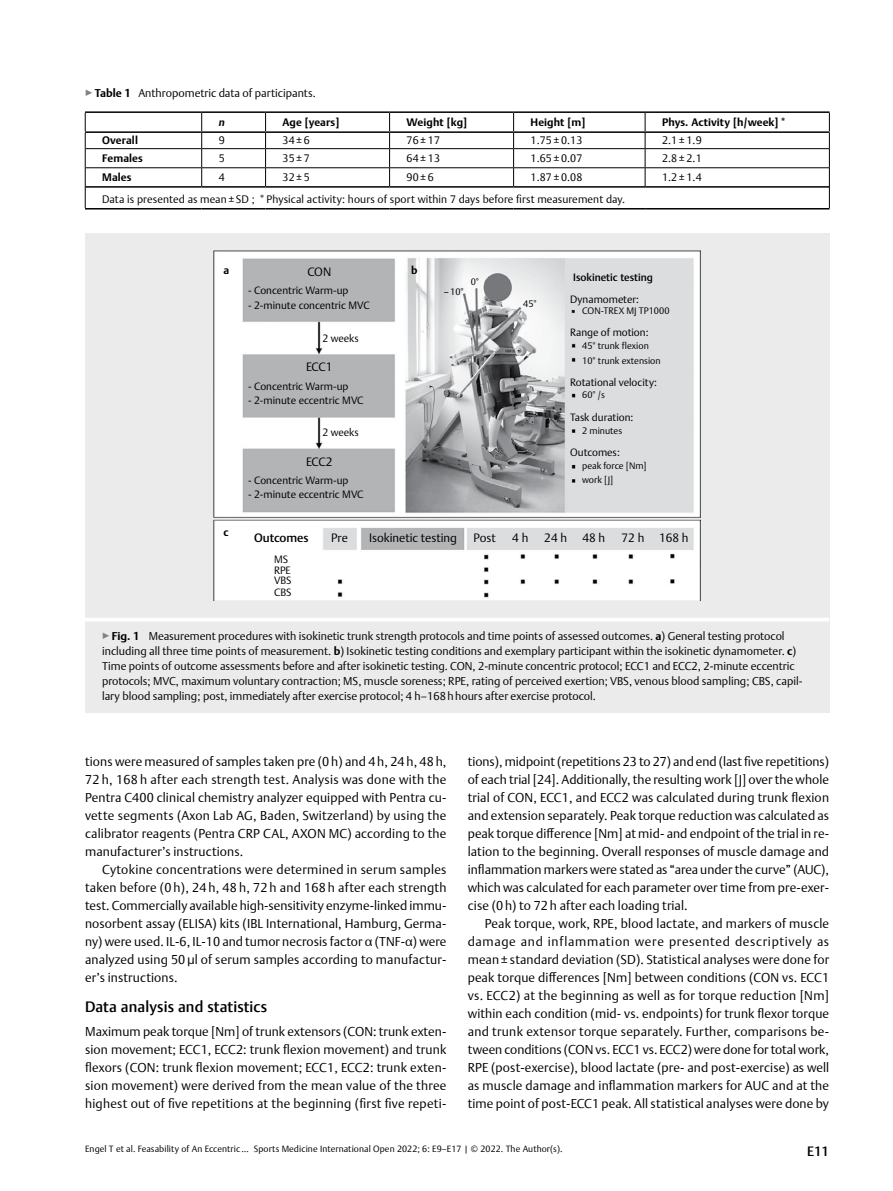
<style>
.page{position:relative;width:893px;height:1191px;background:#fff}
.page>*{position:absolute;margin:0;border:0;box-sizing:border-box;transform-origin:0 0}
.t1{font:500 15px "Thieme Argo 2011";letter-spacing:.01em;color:#000}
.t2{font:500 13.5px "Thieme Argo 2011";color:#000}
.t3{font:300 12.75px/18px "Thieme Argo 2011";letter-spacing:.01em;color:#000;text-align:justify}
.t4{font:300 12px "Thieme Argo 2011";color:#000}
.t5{font:500 12px "Thieme Argo 2011";color:#000}
.t6{font:300 11.25px/15px "Thieme Argo 2011";color:#000}
.t7{font:300 10.8px "Thieme Argo 2011";letter-spacing:.01em;color:#000}
.t8{font:700 10.8px "Thieme Argo 2011";letter-spacing:.01em;color:#000}
.t9{font:italic 700 10.8px "Thieme Argo 2011";color:#000}
.t10{font:300 10.5px "Thieme Argo 2011";color:#000}
.t11{font:500 10.5px "Thieme Argo 2011";color:#000}
.t12{font:300 9.3px/13.8px "Thieme Argo 2011";color:#000}
.t13{font:300 9px "Thieme Argo 2011";letter-spacing:.01em;color:#000}
.s1{color:#808285}
.s2{font-weight:700}
</style>
<div class="page">
<hr style="left:85px;top:111px;width:117px;height:2px;background:#000">
<hr style="left:202px;top:111px;width:64px;height:2px;background:#000">
<hr style="left:266px;top:111px;width:124px;height:2px;background:#000">
<hr style="left:390px;top:111px;width:124px;height:2px;background:#000">
<hr style="left:514px;top:111px;width:131px;height:2px;background:#000">
<hr style="left:645px;top:111px;width:185px;height:2px;background:#000">
<hr style="left:85px;top:208px;width:117px;height:1px;background:#000">
<hr style="left:202px;top:208px;width:64px;height:1px;background:#000">
<hr style="left:266px;top:208px;width:124px;height:1px;background:#000">
<hr style="left:390px;top:208px;width:124px;height:1px;background:#000">
<hr style="left:514px;top:208px;width:131px;height:1px;background:#000">
<hr style="left:645px;top:208px;width:185px;height:1px;background:#000">
<svg style="left:85px;top:112px;width:745px;height:96px"></svg>
<div style="left:85px;top:233px;width:744px;height:385px;background:#ebebec"></div>
<img style="left:214px;top:250px;width:486px;height:351px">
<div style="left:85px;top:618px;width:744px;height:94px;background:#ebebec"></div>
<hr style="left:85px;top:618px;width:744px;height:3px;background:#fff">
<p class="t6" style="left:85px;top:86px;width:232px"><span class="s1">▶</span><span class="s2">Table 1</span> Anthropometric data of participants.</p>
<p class="t9" style="left:219px;top:115px;width:8px">n</p>
<p class="t8" style="left:283px;top:115px;width:58px">Age [years]</p>
<p class="t8" style="left:407px;top:115px;width:62px">Weight [kg]</p>
<p class="t8" style="left:531px;top:115px;width:56px">Height [m]</p>
<p class="t8" style="left:662px;top:115px;width:126px">Phys. Activity [h/week] *</p>
<p class="t8" style="left:102px;top:133px;width:37px">Overall</p>
<p class="t7" style="left:219px;top:133px;width:8px">9</p>
<p class="t7" style="left:283px;top:133px;width:29px">34±6</p>
<p class="t7" style="left:407px;top:133px;width:35px">76±17</p>
<p class="t7" style="left:531px;top:133px;width:53px">1.75 ± 0.13</p>
<p class="t7" style="left:662px;top:133px;width:41px">2.1 ± 1.9</p>
<p class="t8" style="left:102px;top:151px;width:42px">Females</p>
<p class="t7" style="left:219px;top:151px;width:8px">5</p>
<p class="t7" style="left:283px;top:151px;width:29px">35±7</p>
<p class="t7" style="left:407px;top:151px;width:35px">64±13</p>
<p class="t7" style="left:531px;top:151px;width:53px">1.65 ± 0.07</p>
<p class="t7" style="left:662px;top:151px;width:41px">2.8 ± 2.1</p>
<p class="t8" style="left:102px;top:170px;width:31px">Males</p>
<p class="t7" style="left:219px;top:170px;width:8px">4</p>
<p class="t7" style="left:283px;top:170px;width:29px">32±5</p>
<p class="t7" style="left:407px;top:170px;width:29px">90±6</p>
<p class="t7" style="left:531px;top:170px;width:53px">1.87 ± 0.08</p>
<p class="t7" style="left:662px;top:170px;width:41px">1.2 ± 1.4</p>
<p class="t7" style="left:102px;top:192px;width:524px">Data is presented as mean ± SD ; * Physical activity: hours of sport within 7 days before first measurement day.</p>
<p class="t8" style="left:223px;top:263px;width:7px">a</p>
<p class="t4" style="left:307px;top:263px;width:25px">CON</p>
<p class="t10" style="left:248px;top:283px;width:102px">- Concentric Warm-up</p>
<p class="t10" style="left:248px;top:298px;width:123px">- 2-minute concentric MVC</p>
<p class="t10" style="left:322px;top:331px;width:38px">2 weeks</p>
<p class="t4" style="left:306px;top:359px;width:28px">ECC1</p>
<p class="t10" style="left:248px;top:379px;width:102px">- Concentric Warm-up</p>
<p class="t10" style="left:248px;top:393px;width:117px">- 2-minute eccentric MVC</p>
<p class="t10" style="left:322px;top:425px;width:38px">2 weeks</p>
<p class="t4" style="left:306px;top:453px;width:28px">ECC2</p>
<p class="t10" style="left:248px;top:473px;width:102px">- Concentric Warm-up</p>
<p class="t10" style="left:248px;top:488px;width:117px">- 2-minute eccentric MVC</p>
<p class="t8" style="left:411px;top:263px;width:8px">b</p>
<p class="t12" style="left:471px;top:275px;width:10px">0°</p>
<p class="t12" style="left:444px;top:285px;width:22px">– 10°</p>
<p class="t12" style="left:523px;top:297px;width:15px">45°</p>
<p class="t11" style="left:573px;top:270px;width:81px">Isokinetic testing</p>
<p class="t10" style="left:570px;top:292px;width:70px">Dynamometer:</p>
<p class="t12" style="left:582px;top:304px;width:89px">CON-TREX MJ TP1000</p>
<p class="t10" style="left:570px;top:325px;width:80px">Range of motion:</p>
<p class="t10" style="left:570px;top:375px;width:88px">Rotational velocity:</p>
<p class="t10" style="left:570px;top:410px;width:65px">Task duration:</p>
<p class="t10" style="left:570px;top:445px;width:51px">Outcomes:</p>
<p class="t12" style="left:582px;top:339px;width:68px">45° trunk flexion</p>
<p class="t12" style="left:582px;top:353px;width:80px">10° trunk extension</p>
<p class="t12" style="left:582px;top:387px;width:24px">60° /s</p>
<p class="t12" style="left:582px;top:423px;width:41px">2 minutes</p>
<p class="t12" style="left:582px;top:459px;width:66px">peak force [Nm] work [J]</p>
<p class="t8" style="left:223px;top:524px;width:7px">c</p>
<p class="t5" style="left:254px;top:529px;width:56px">Outcomes</p>
<p class="t4" style="left:331px;top:529px;width:18px">Pre</p>
<p class="t4" style="left:369px;top:529px;width:89px">Isokinetic testing</p>
<p class="t4" style="left:474px;top:529px;width:24px">Post</p>
<p class="t4" style="left:512px;top:529px;width:18px">4 h</p>
<p class="t4" style="left:544px;top:529px;width:24px">24 h</p>
<p class="t4" style="left:582px;top:529px;width:24px">48 h</p>
<p class="t4" style="left:622px;top:529px;width:69px">72 h 168 h</p>
<p class="t10" style="left:274px;top:552px;width:16px">MS</p>
<p class="t10" style="left:274px;top:585px;width:19px">CBS</p>
<p class="t10" style="left:274px;top:563px;width:18px">RPE</p>
<p class="t10" style="left:274px;top:573px;width:19px">VBS</p>
<p class="t6" style="left:102px;top:628px;width:702px"><span class="s1">▶</span><span class="s2">Fig. 1</span> Measurement procedures with isokinetic trunk strength protocols and time points of assessed outcomes. <span class="s2">a</span>) General testing protocol including all three time points of measurement. <span class="s2">b</span>) Isokinetic testing conditions and exemplary participant within the isokinetic dynamometer. <span class="s2">c</span>)<br>Time points of outcome assessments before and after isokinetic testing. CON, 2-minute concentric protocol; ECC1 and ECC2, 2-minute eccentric protocols; MVC, maximum voluntary contraction; MS, muscle soreness; RPE, rating of perceived exertion; VBS, venous blood sampling; CBS, capil&shy;lary blood sampling; post, immediately after exercise protocol; 4 h–168hhours after exercise protocol.</p>
<p class="t3" style="left:468px;top:752px;width:363px">tions), midpoint (repetitions 23 to 27) and end (last five repetitions) of each trial [24]. Additionally, the resulting work [J] over the whole trial of CON, ECC1, and ECC2 was calculated during trunk flexion and extension separately. Peak torque reduction was calculated as peak torque difference [Nm] at mid- and endpoint of the trial in re&shy;lation to the beginning. Overall responses of muscle damage and inflammation markers were stated as “area under the curve” (AUC), which was calculated for each parameter over time from pre-exer&shy;cise (0 h) to 72 h after each loading trial.</p>
<p class="t3" style="left:468px;top:914px;width:363px;text-indent:17px">Peak torque, work, RPE, blood lactate, and markers of muscle damage and inflammation were presented descriptively as mean ± standard deviation (SD). Statistical analyses were done for peak torque differences [Nm] between conditions (CON vs. ECC1 vs. ECC2) at the beginning as well as for torque reduction [Nm] within each condition (mid- vs. endpoints) for trunk flexor torque and trunk extensor torque separately. Further, comparisons be&shy;tween conditions (CON vs. ECC1 vs. ECC2) were done for total work, RPE (post-exercise), blood lactate (pre- and post-exercise) as well as muscle damage and inflammation markers for AUC and at the time point of post-ECC1 peak. All statistical analyses were done by</p>
<p class="t2" style="left:807px;top:1142px;width:24px">E11</p>
<p class="t3" style="left:85px;top:752px;width:363px">tions were measured of samples taken pre (0 h) and 4 h, 24 h, 48 h, 72 h, 168 h after each strength test. Analysis was done with the Pentra C400 clinical chemistry analyzer equipped with Pentra cu&shy;vette segments (Axon Lab AG, Baden, Switzerland) by using the calibrator reagents (Pentra CRP CAL, AXON MC) according to the manufacturer’s instructions.</p>
<p class="t3" style="left:85px;top:860px;width:363px;text-indent:17px">Cytokine concentrations were determined in serum samples taken before (0 h), 24 h, 48 h, 72 h and 168 h after each strength test. Commercially available high-sensitivity enzyme-linked immu&shy;nosorbent assay (ELISA) kits (IBL International, Hamburg, Germa&shy;ny) were used. IL-6, IL-10 and tumor necrosis factor α (TNF-α) were analyzed using 50 µl of serum samples according to manufactur&shy;er’s instructions.</p>
<p class="t1" style="left:85px;top:996px;width:184px">Data analysis and statistics</p>
<p class="t3" style="left:85px;top:1022px;width:363px">Maximum peak torque [Nm] of trunk extensors (CON: trunk exten&shy;sion movement; ECC1, ECC2: trunk flexion movement) and trunk flexors (CON: trunk flexion movement; ECC1, ECC2: trunk exten&shy;sion movement) were derived from the mean value of the three highest out of five repetitions at the beginning (first five repeti-</p>
<p class="t13" style="left:85px;top:1143px;width:479px">Engel T et al. Feasability of An Eccentric … Sports Medicine International Open 2022; 6: E9–E17 | © 2022. The Author(s).</p>
</div>
